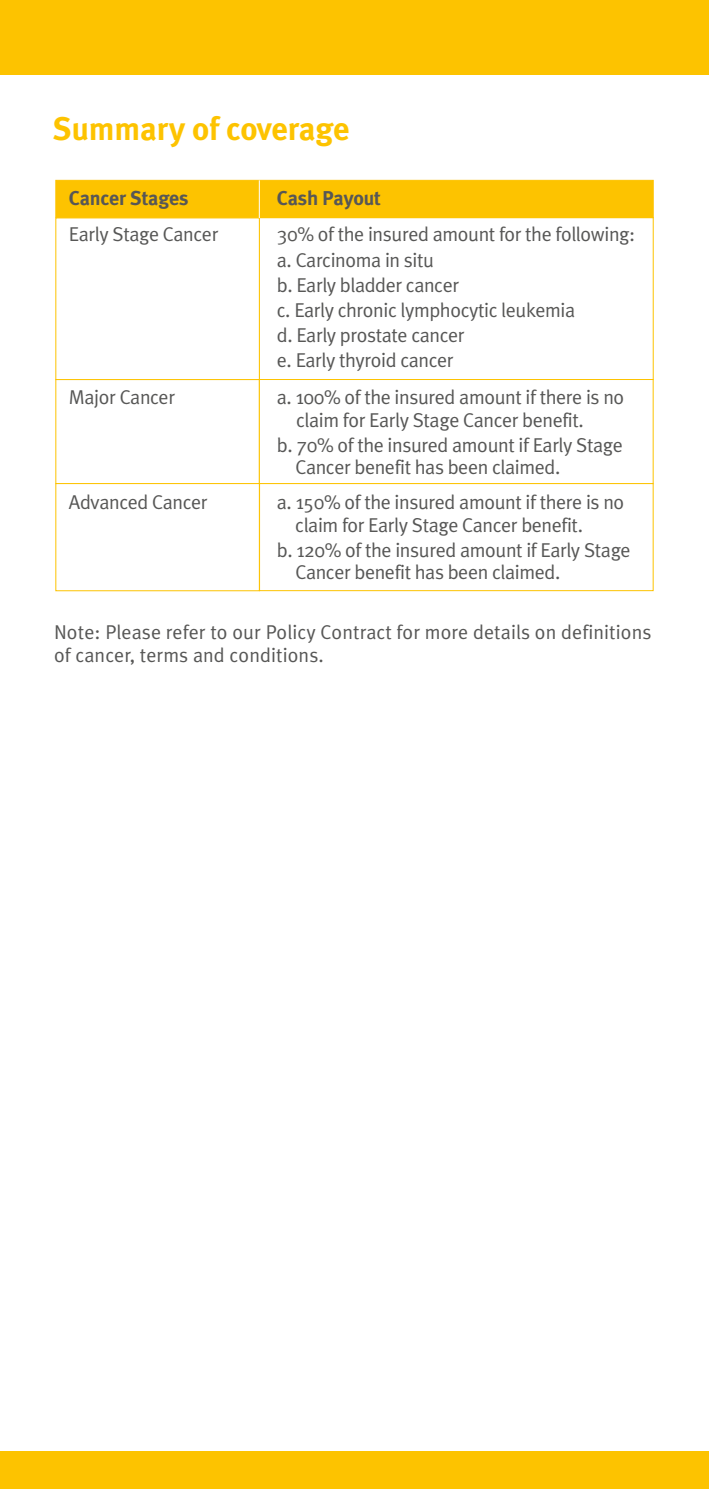
<style>
.page{position:relative;width:709px;height:1489px;background:#fff}
.page>*{position:absolute;margin:0;border:0;box-sizing:border-box;transform-origin:0 0}
.t1{font:700 32.5px "Meta Plus";letter-spacing:-.005em;color:#fdc300}
.t2{font:20px/25px "Meta Plus";letter-spacing:-.02em;color:#575756}
.t3{font:20px/22.5px "Meta Plus";letter-spacing:.005em;color:#575756}
.t4{font:700 20px "Meta Plus";letter-spacing:-.01em;color:#575756}
</style>
<div class="page">
<div style="left:0;top:0;width:709px;height:74px;background:#fdc300"></div>
<div style="left:0;top:1451px;width:709px;height:37px;background:#fdc300"></div>
<div style="left:55px;top:180px;width:598px;height:38px;background:#fdc300;border:1px solid #fdc300"></div>
<div style="left:259px;top:379px;width:394px;height:105px;background:#fff;border:1px solid #fdc300"></div>
<div style="left:55px;top:217px;width:205px;height:163px;background:#fff;border:1px solid #fdc300"></div>
<div style="left:55px;top:483px;width:205px;height:108px;background:#fff;border:1px solid #fdc300"></div>
<div style="left:259px;top:483px;width:394px;height:108px;background:#fff;border:1px solid #fdc300"></div>
<hr style="left:259px;top:180px;width:1px;height:38px;background:#fff">
<h1 class="t1" style="left:53px;top:109px;width:298px">Summary of coverage</h1>
<p class="t4" style="left:69px;top:187px;width:121px">Cancer Stages</p>
<p class="t4" style="left:277px;top:187px;width:106px">Cash Payout</p>
<p class="t2" style="left:69px;top:222px;width:151px">Early Stage Cancer</p>
<p class="t2" style="left:69px;top:385px;width:108px">Major Cancer</p>
<p class="t2" style="left:69px;top:489px;width:140px">Advanced Cancer</p>
<p class="t2" style="left:277px;top:222px;width:360px">30% of the insured amount for the following: a. Carcinoma in situ<br>b. Early bladder cancer<br>c. Early chronic lymphocytic leukemia<br>d. Early prostate cancer<br>e. Early thyroid cancer</p>
<p class="t2" style="left:296px;top:386px;width:329px;line-height:22.5px;text-indent:-19px">a. 100% of the insured amount if there is no claim for Early Stage Cancer benefit.</p>
<p class="t2" style="left:295px;top:433px;width:329px;line-height:22.5px;text-indent:-19px">b. 70% of the insured amount if Early Stage<br>Cancer benefit has been claimed.</p>
<p class="t2" style="left:295px;top:490px;width:330px;line-height:22.5px;text-indent:-18px">a. 150% of the insured amount if there is no claim for Early Stage Cancer benefit.</p>
<p class="t2" style="left:295px;top:538px;width:337px;line-height:22.5px;text-indent:-19px">b. 120% of the insured amount if Early Stage<br>Cancer benefit has been claimed.</p>
<p class="t3" style="left:54px;top:621px;width:599px">Note: Please refer to our Policy Contract for more details on definitions of cancer, terms and conditions.</p>
</div>
